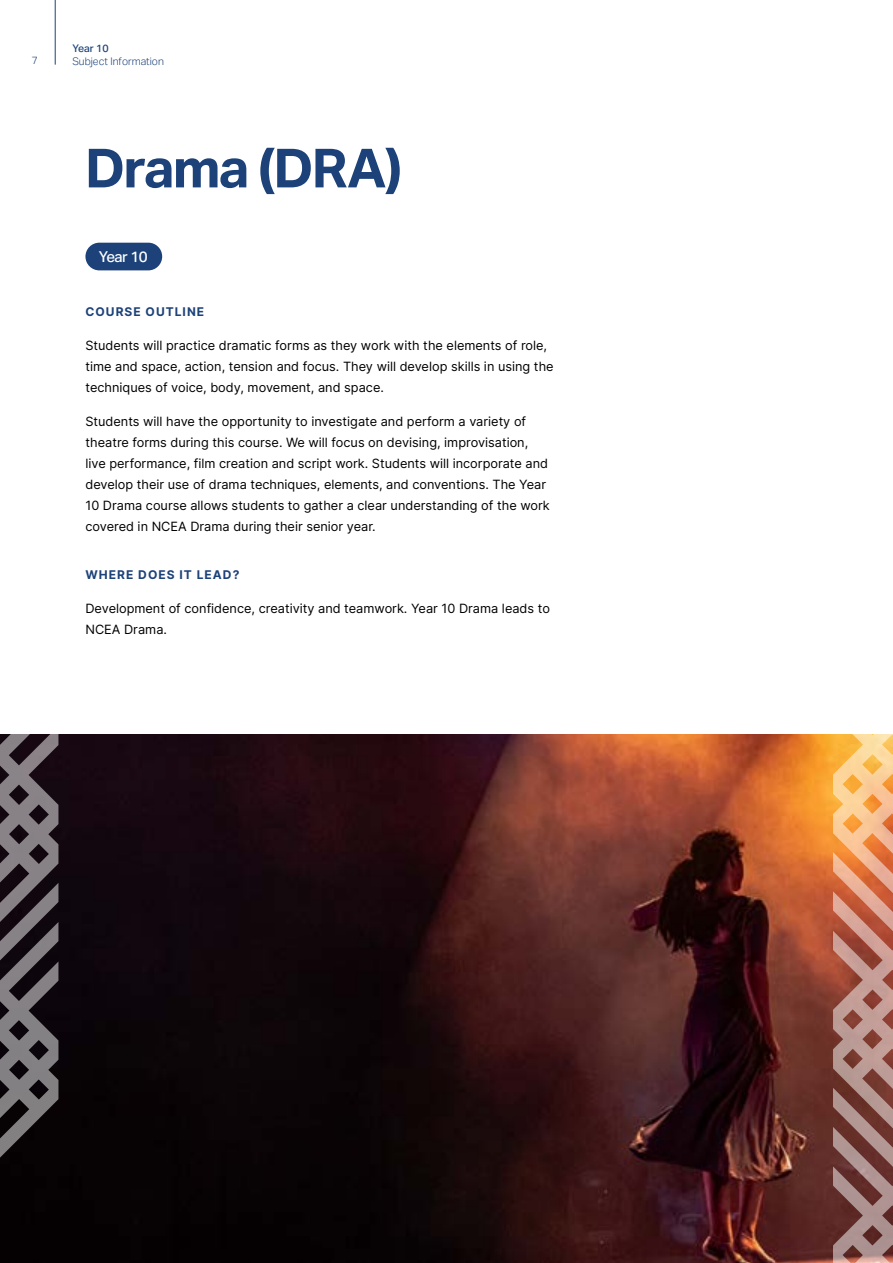
<style>
.page{position:relative;width:893px;height:1263px;background:#fff}
.page>*{position:absolute;margin:0;border:0;box-sizing:border-box;transform-origin:0 0}
.t1{font:700 54px "Aktiv Grotesk";letter-spacing:-.03em;color:#1c4279}
.t2{font:500 15px "Aktiv Grotesk";letter-spacing:-.03em;color:#fff}
.t3{font:12.75px/21px "Inter";color:#000}
.t4{font:700 12px "Inter";letter-spacing:.085em;color:#1c4279}
.t5{font:300 10.5px "Aktiv Grotesk";color:#1c4279}
.t6{font:500 10.5px "Aktiv Grotesk";color:#1c4279}
</style>
<div class="page">
<div style="left:85px;top:243px;width:77px;height:27px;background:#1c4279;border-radius:14px"></div>
<img style="left:0;top:734px;width:833px;height:529px">
<svg style="left:0;top:0;width:58px;height:1178px"></svg>
<hr style="left:55px;top:0;width:1px;height:65px;background:#1c4279">
<svg style="left:833px;top:734px;width:60px;height:529px;background:#ba846c"></svg>
<p class="t6" style="left:72px;top:42px;width:38px">Year 10</p>
<p class="t5" style="left:32px;top:54px;width:8px">7</p>
<p class="t5" style="left:72px;top:55px;width:93px">Subject Information</p>
<h1 class="t1" style="left:85px;top:137px;width:319px">Drama (DRA)</h1>
<p class="t2" style="left:99px;top:248px;width:50px">Year 10</p>
<p class="t4" style="left:85px;top:303px;width:120px">COURSE OUTLINE</p>
<p class="t3" style="left:85px;top:334px;width:470px">Students will practice dramatic forms as they work with the elements of role, time and space, action, tension and focus. They will develop skills in using the techniques of voice, body, movement, and space.</p>
<p class="t3" style="left:85px;top:410px;width:466px">Students will have the opportunity to investigate and perform a variety of theatre forms during this course. We will focus on devising, improvisation, live performance, film creation and script work. Students will incorporate and develop their use of drama techniques, elements, and conventions. The Year 10 Drama course allows students to gather a clear understanding of the work covered in NCEA Drama during their senior year.</p>
<p class="t4" style="left:85px;top:566px;width:156px">WHERE DOES IT LEAD?</p>
<p class="t3" style="left:85px;top:597px;width:466px">Development of confidence, creativity and teamwork. Year 10 Drama leads to<br>NCEA Drama.</p>
</div>
